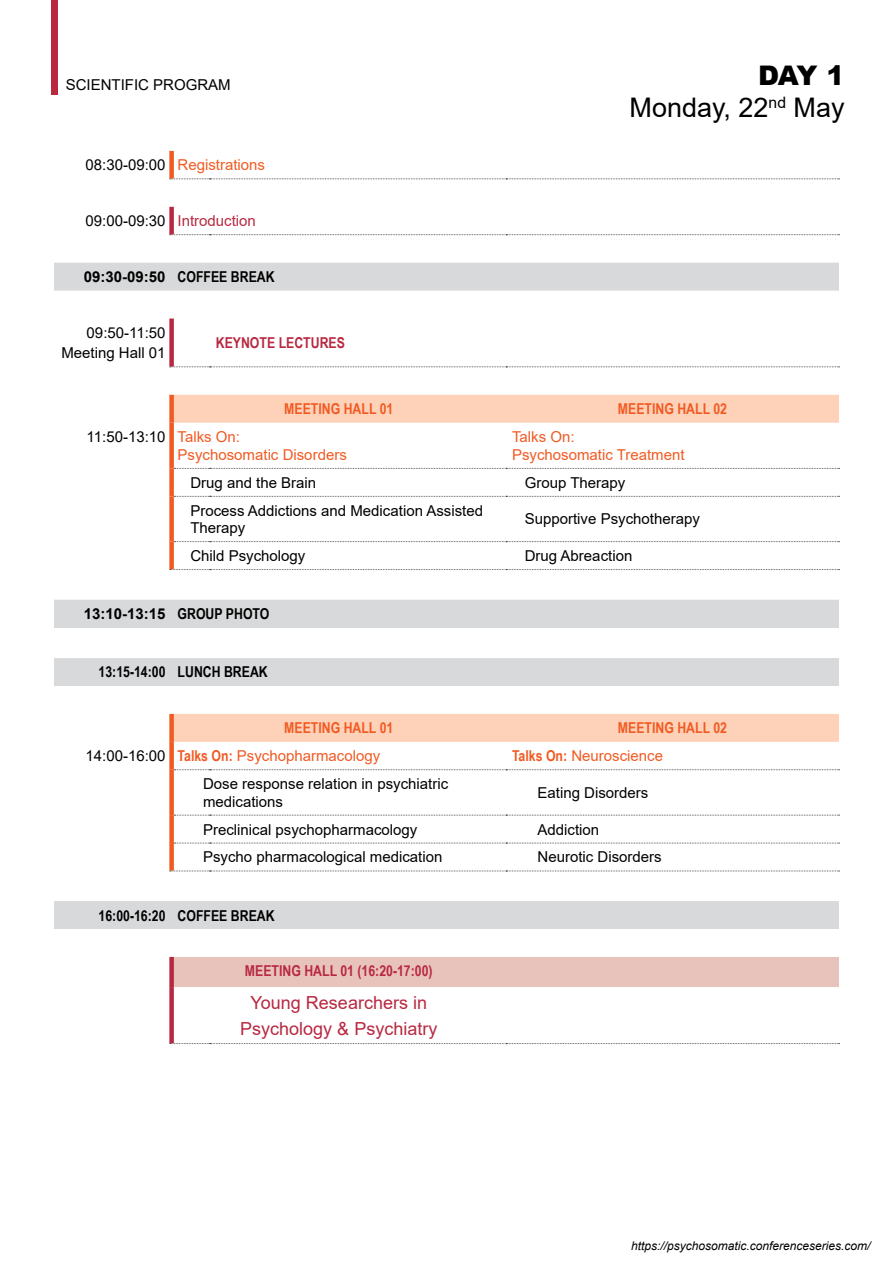
<style>
.page{position:relative;width:893px;height:1263px;background:#fff}
.page>*{position:absolute;margin:0;border:0;box-sizing:border-box;transform-origin:0 0}
.t1{font:27px/32.4px "Arial";color:#000;text-align:right}
.t2{font:18px/26.4px "Arial";color:#b82841;text-align:center}
.t3{font:15px/17.4px "Arial";color:#000}
.t4{font:15px/17.5px "Arial";color:#f15a22}
.t5{font:700 15px "Arial Narrow";color:#f15a22}
.t6{font:700 15px "Arial";color:#000}
.t7{font:700 15px "Arial Narrow";color:#000}
.t8{font:700 15px "Arial Narrow";color:#b82841}
.t9{font:15px "Arial";color:#b82841}
.t10{font:italic 12px "Arial";color:#000}
.s1{color:#000}
.s2{font-family:"Arial Narrow"}
.s3{font-weight:900}
.s4{font-family:"Arial Narrow";font-weight:700}
</style>
<div class="page">
<div style="left:51px;top:0;width:7px;height:94px;background:#b82841"></div>
<svg style="left:54px;top:263px;width:785px;height:666px"></svg>
<svg style="left:172px;top:395px;width:667px;height:347px"></svg>
<div style="left:174px;top:957px;width:665px;height:30px;background:#e8c3bc"></div>
<svg style="left:174px;top:468px;width:666px;height:1px"></svg>
<svg style="left:174px;top:496px;width:666px;height:1px"></svg>
<svg style="left:174px;top:541px;width:666px;height:1px"></svg>
<svg style="left:170px;top:234px;width:670px;height:1px"></svg>
<svg style="left:170px;top:366px;width:670px;height:1px"></svg>
<svg style="left:170px;top:569px;width:670px;height:1px"></svg>
<svg style="left:170px;top:178px;width:670px;height:1px"></svg>
<div style="left:169px;top:742px;width:5px;height:28px;background:#f15a22"></div>
<svg style="left:170px;top:1043px;width:670px;height:1px"></svg>
<div style="left:169px;top:151px;width:5px;height:27px;background:#f15a22"></div>
<svg style="left:174px;top:769px;width:666px;height:1px"></svg>
<svg style="left:174px;top:815px;width:666px;height:1px"></svg>
<svg style="left:174px;top:843px;width:666px;height:1px"></svg>
<svg style="left:170px;top:870px;width:670px;height:1px"></svg>
<div style="left:169px;top:770px;width:5px;height:45px;background:#f15a22"></div>
<div style="left:169px;top:815px;width:5px;height:28px;background:#f15a22"></div>
<div style="left:169px;top:843px;width:5px;height:27px;background:#f15a22"></div>
<div style="left:169px;top:714px;width:5px;height:28px;background:#f15a22"></div>
<div style="left:169px;top:207px;width:5px;height:27px;background:#b82841"></div>
<div style="left:169px;top:318px;width:5px;height:48px;background:#b82841"></div>
<div style="left:169px;top:957px;width:5px;height:30px;background:#b82841"></div>
<div style="left:169px;top:987px;width:5px;height:56px;background:#b82841"></div>
<div style="left:169px;top:395px;width:5px;height:28px;background:#f15a22"></div>
<div style="left:169px;top:423px;width:5px;height:45px;background:#f15a22"></div>
<div style="left:169px;top:468px;width:5px;height:28px;background:#f15a22"></div>
<div style="left:169px;top:496px;width:5px;height:46px;background:#f15a22"></div>
<div style="left:169px;top:542px;width:5px;height:27px;background:#f15a22"></div>
<p class="t3" style="left:66px;top:76px;width:167px">SCIENTIFIC PROGRAM</p>
<p class="t4" style="left:86px;top:156px;width:181px"><span class="s1">08:30-09:00</span> Registrations</p>
<p class="t9" style="left:86px;top:211px;width:172px"><span class="s1">09:00-09:30</span> Introduction</p>
<p class="t6" style="left:84px;top:266px;width:192px">09:30-09:50 <span class="s2">COFFEE BREAK</span></p>
<p class="t3" style="left:61px;top:322px;width:106px;line-height:20.4px;text-align:right">09:50-11:50<br>Meeting Hall 01</p>
<p class="t8" style="left:216px;top:331px;width:131px">KEYNOTE LECTURES</p>
<h1 class="t1" style="left:629px;top:59px;width:217px"><span class="s3">DAY 1<br></span>Monday, 22<sup>nd</sup> May</h1>
<p class="t5" style="left:284px;top:398px;width:111px">MEETING HALL 01</p>
<p class="t5" style="left:618px;top:398px;width:111px">MEETING HALL 02</p>
<p class="t4" style="left:178px;top:428px;width:171px;text-indent:-91px"><span class="s1">11:50-13:10</span> Talks On:<br>Psychosomatic Disorders</p>
<p class="t4" style="left:512px;top:428px;width:174px">Talks On:<br>Psychosomatic Treatment</p>
<p class="t3" style="left:190px;top:474px;width:127px">Drug and the Brain</p>
<p class="t3" style="left:525px;top:474px;width:102px">Group Therapy</p>
<p class="t3" style="left:190px;top:502px;width:294px">Process Addictions and Medication Assisted<br>Therapy</p>
<p class="t3" style="left:525px;top:510px;width:177px">Supportive Psychotherapy</p>
<p class="t3" style="left:190px;top:547px;width:117px">Child Psychology</p>
<p class="t3" style="left:525px;top:547px;width:109px">Drug Abreaction</p>
<p class="t6" style="left:84px;top:603px;width:187px">13:10-13:15 <span class="s2">GROUP PHOTO</span></p>
<p class="t7" style="left:99px;top:661px;width:171px">13:15-14:00 LUNCH BREAK</p>
<p class="t5" style="left:284px;top:717px;width:111px">MEETING HALL 01</p>
<p class="t5" style="left:618px;top:717px;width:111px">MEETING HALL 02</p>
<p class="t4" style="left:86px;top:747px;width:296px"><span class="s1">14:00-16:00</span> <span class="s4">Talks On:</span> Psychopharmacology</p>
<p class="t4" style="left:512px;top:747px;width:153px"><span class="s4">Talks On:</span> Neuroscience</p>
<p class="t3" style="left:203px;top:775px;width:247px">Dose response relation in psychiatric medications</p>
<p class="t3" style="left:537px;top:784px;width:112px">Eating Disorders</p>
<p class="t3" style="left:203px;top:820px;width:216px">Preclinical psychopharmacology</p>
<p class="t3" style="left:537px;top:820px;width:63px">Addiction</p>
<p class="t3" style="left:203px;top:848px;width:241px">Psycho pharmacological medication</p>
<p class="t3" style="left:537px;top:848px;width:126px">Neurotic Disorders</p>
<p class="t7" style="left:99px;top:904px;width:178px">16:00-16:20 COFFEE BREAK</p>
<p class="t8" style="left:245px;top:960px;width:189px">MEETING HALL 01 (16:20-17:00)</p>
<p class="t2" style="left:240px;top:989px;width:199px">Young Researchers in<br>Psychology &amp; Psychiatry</p>
<p class="t10" style="left:631px;top:1238px;width:241px">https://psychosomatic.conferenceseries.com/</p>
</div>
